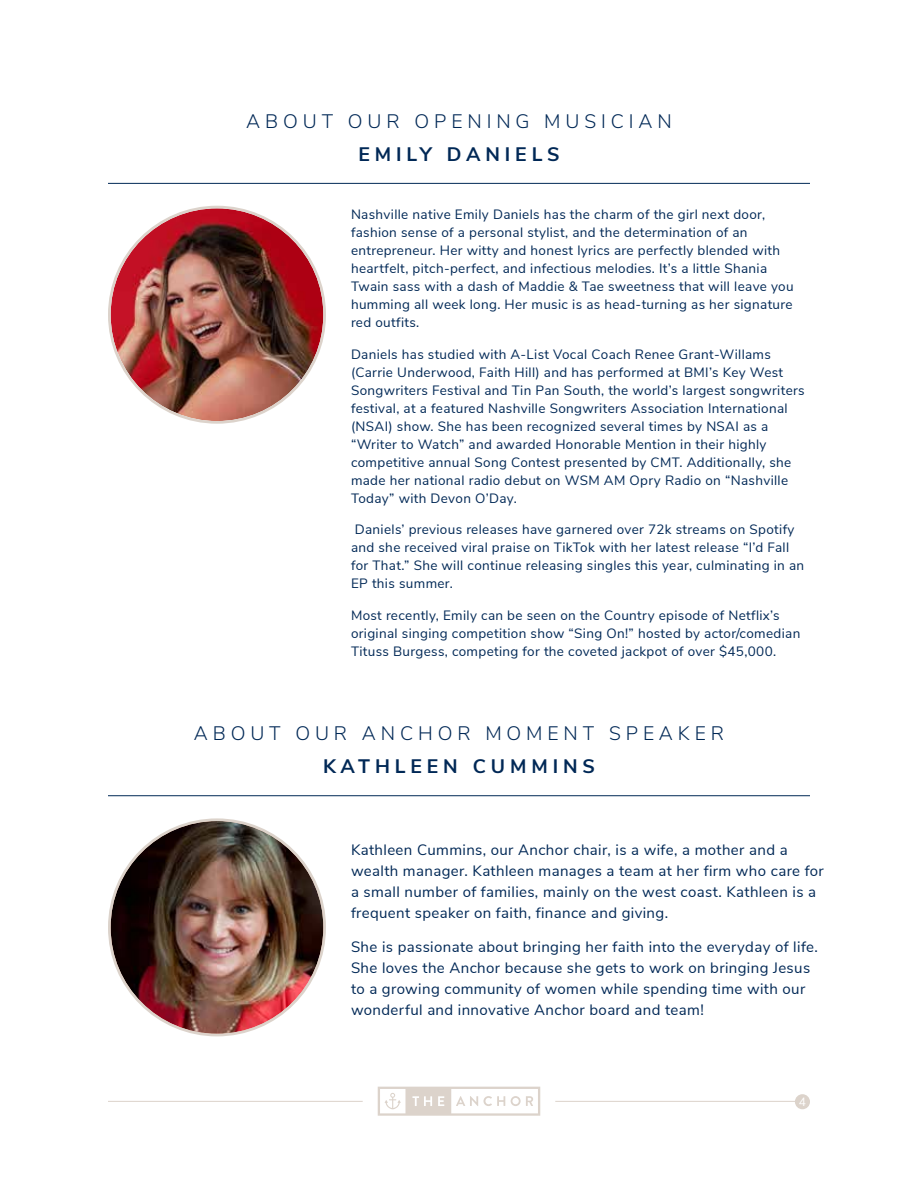
<style>
.page{position:relative;width:918px;height:1188px;background:#fff}
.page>*{position:absolute;margin:0;border:0;box-sizing:border-box;transform-origin:0 0}
.t1{font:300 19.5px "Nunito Sans";letter-spacing:.25em;color:#002856}
.t2{font:700 19.5px "Nunito Sans";letter-spacing:.25em;color:#002856}
.t3{font:15px/21px "Nunito Sans";letter-spacing:.025em;color:#002856}
.t4{font:13.5px/18px "Nunito Sans";letter-spacing:.025em;color:#002856}
.t5{font:12px "Nunito Sans";color:#fff}
</style>
<div class="page">
<hr style="left:555px;top:1101px;width:255px;height:1px;background:#dcd3cb">
<hr style="left:108px;top:1101px;width:255px;height:1px;background:#dcd3cb">
<svg style="left:378px;top:1087px;width:162px;height:29px"></svg>
<div style="left:795px;top:1094px;width:15px;height:15px;background:#dcd3cb;border-radius:50%"></div>
<hr style="left:108px;top:183px;width:702px;height:1px;background:#002856">
<hr style="left:108px;top:795px;width:702px;height:1px;background:#002856">
<img style="left:111px;top:821px;width:212px;height:213px;border-radius:106px">
<img style="left:111px;top:208px;width:212px;height:213px;border-radius:106px">
<h1 class="t1" style="left:246px;top:107px;width:427px">ABOUT OUR OPENING MUSICIAN</h1>
<h1 class="t2" style="left:358px;top:140px;width:203px">EMILY DANIELS</h1>
<p class="t4" style="left:351px;top:205px;width:444px">Nashville native Emily Daniels has the charm of the girl next door, fashion sense of a personal stylist, and the determination of an entrepreneur. Her witty and honest lyrics are perfectly blended with heartfelt, pitch-perfect, and infectious melodies. It’s a little Shania Twain sass with a dash of Maddie &amp; Tae sweetness that will leave you humming all week long. Her music is as head-turning as her signature red outfits.</p>
<p class="t4" style="left:351px;top:344px;width:455px">Daniels has studied with A-List Vocal Coach Renee Grant-Willams (Carrie Underwood, Faith Hill) and has performed at BMI’s Key West Songwriters Festival and Tin Pan South, the world’s largest songwriters festival, at a featured Nashville Songwriters Association International (NSAI) show. She has been recognized several times by NSAI as a “Writer to Watch” and awarded Honorable Mention in their highly competitive annual Song Contest presented by CMT. Additionally, she made her national radio debut on WSM AM Opry Radio on “Nashville Today” with Devon O’Day.</p>
<p class="t4" style="left:351px;top:520px;width:455px">Daniels’ previous releases have garnered over 72k streams on Spotify and she received viral praise on TikTok with her latest release “I’d Fall for That.” She will continue releasing singles this year, culminating in an EP this summer.</p>
<p class="t4" style="left:351px;top:605px;width:451px">Most recently, Emily can be seen on the Country episode of Netflix’s original singing competition show “Sing On!” hosted by actor/comedian<br>Tituss Burgess, competing for the coveted jackpot of over $45,000.</p>
<h1 class="t1" style="left:194px;top:719px;width:532px">ABOUT OUR ANCHOR MOMENT SPEAKER</h1>
<h1 class="t2" style="left:323px;top:752px;width:273px">KATHLEEN CUMMINS</h1>
<p class="t3" style="left:351px;top:838px;width:474px">Kathleen Cummins, our Anchor chair, is a wife, a mother and a wealth manager. Kathleen manages a team at her firm who care for a small number of families, mainly on the west coast. Kathleen is a frequent speaker on faith, finance and giving.</p>
<p class="t3" style="left:351px;top:936px;width:468px">She is passionate about bringing her faith into the everyday of life.<br>She loves the Anchor because she gets to work on bringing Jesus to a growing community of women while spending time with our wonderful and innovative Anchor board and team!</p>
<p class="t5" style="left:799px;top:1093px;width:9px">4</p>
</div>
